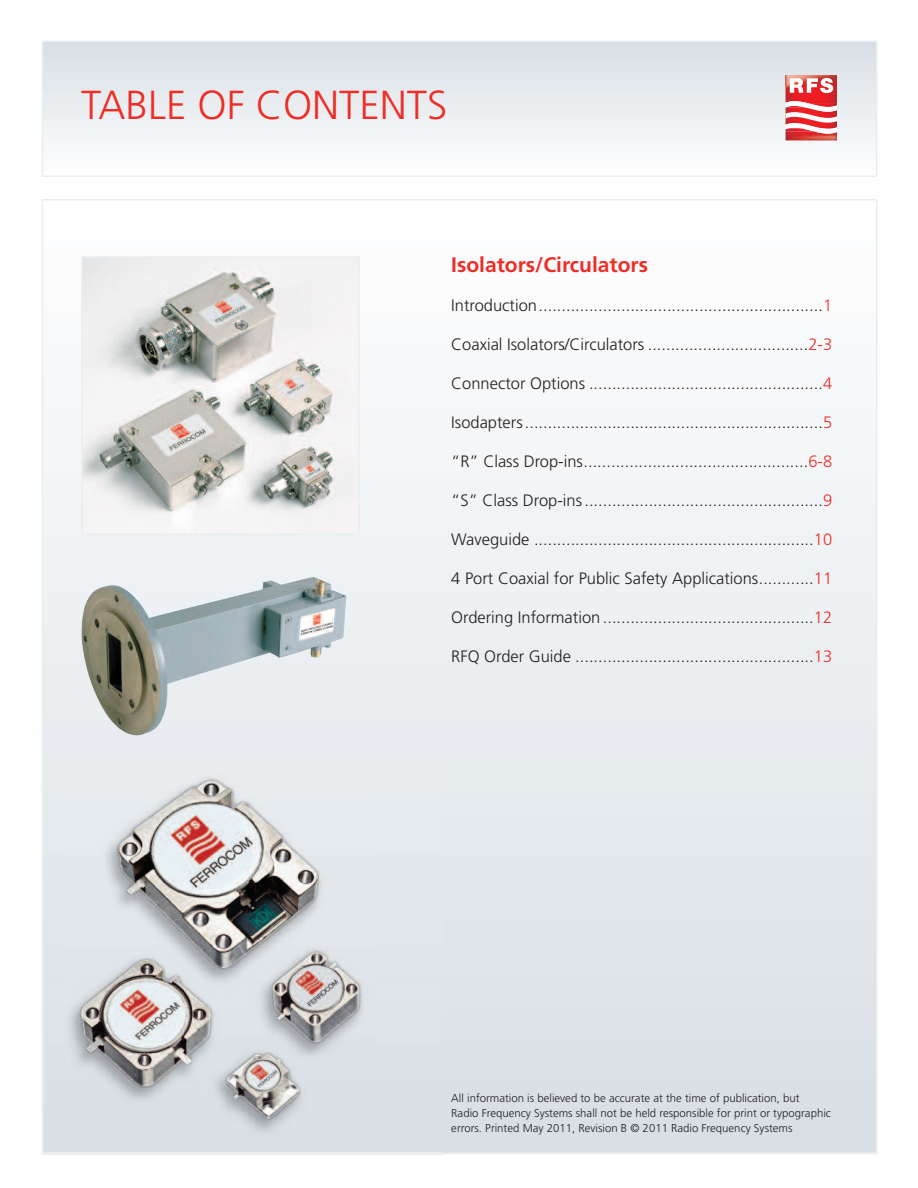
<style>
.page{position:relative;width:918px;height:1188px;background:#fff}
.page>*{position:absolute;margin:0;border:0;box-sizing:border-box;transform-origin:0 0}
.t1{font:300 40.5px "Frutiger";color:#ee2d27}
.t2{font:700 21px "Frutiger";color:#ee2d27}
.t3{font:300 16.5px "Frutiger";color:#231f20}
.t4{font:300 11.4px/15px "Frutiger";color:#231f20}
.s1{color:#ef3c25}
.s2{color:#ee2d27}
</style>
<div class="page">
<img style="left:45px;top:43px;width:829px;height:100px">
<div style="left:42px;top:40px;width:835px;height:137px;border:2px solid #eaeef1"></div>
<img style="left:81px;top:577px;width:266px;height:159px">
<img style="left:42px;top:752px;width:1px;height:402px">
<img style="left:62px;top:762px;width:313px;height:376px">
<img style="left:84px;top:259px;width:273px;height:273px">
<div style="left:81px;top:256px;width:279px;height:279px;border:2px solid #eaeef1"></div>
<img style="left:786px;top:135px;width:51px;height:5px">
<svg style="left:786px;top:107px;width:51px;height:28px"></svg>
<img style="left:786px;top:76px;width:51px;height:31px">
<img style="left:786px;top:129px;width:47px;height:3px">
<img style="left:815px;top:132px;width:22px;height:2px">
<img style="left:786px;top:101px;width:21px;height:2px">
<img style="left:786px;top:76px;width:30px;height:9px">
<svg style="left:790px;top:78px;width:43px;height:15px"></svg>
<h1 class="t1" style="left:81px;top:89px;width:368px">TABLE OF CONTENTS</h1>
<p class="t2" style="left:451px;top:256px;width:198px">Isolators/Circulators</p>
<p class="t3" style="left:451px;top:299px;width:382px">Introduction..............................................................<span class="s1">1</span></p>
<p class="t3" style="left:451px;top:338px;width:382px">Coaxial Isolators/Circulators ...................................<span class="s2">2-3</span></p>
<p class="t3" style="left:451px;top:377px;width:382px">Connector Options ...................................................<span class="s2">4</span></p>
<p class="t3" style="left:451px;top:416px;width:382px">Isodapters.................................................................<span class="s2">5</span></p>
<p class="t3" style="left:451px;top:455px;width:382px">“R” Class Drop-ins.................................................<span class="s2">6-8</span></p>
<p class="t3" style="left:451px;top:494px;width:382px">“S” Class Drop-ins....................................................<span class="s2">9</span></p>
<p class="t3" style="left:451px;top:533px;width:382px">Waveguide .............................................................<span class="s2">10</span></p>
<p class="t3" style="left:451px;top:572px;width:382px">4 Port Coaxial for Public Safety Applications............<span class="s2">11</span></p>
<p class="t3" style="left:451px;top:611px;width:382px">Ordering Information ..............................................<span class="s2">12</span></p>
<p class="t3" style="left:451px;top:650px;width:382px">RFQ Order Guide ....................................................<span class="s2">13</span></p>
<p class="t4" style="left:451px;top:1091px;width:381px">All information is believed to be accurate at the time of publication, but<br>Radio Frequency Systems shall not be held responsible for print or typographic errors. Printed May 2011, Revision B © 2011 Radio Frequency Systems</p>
</div>
